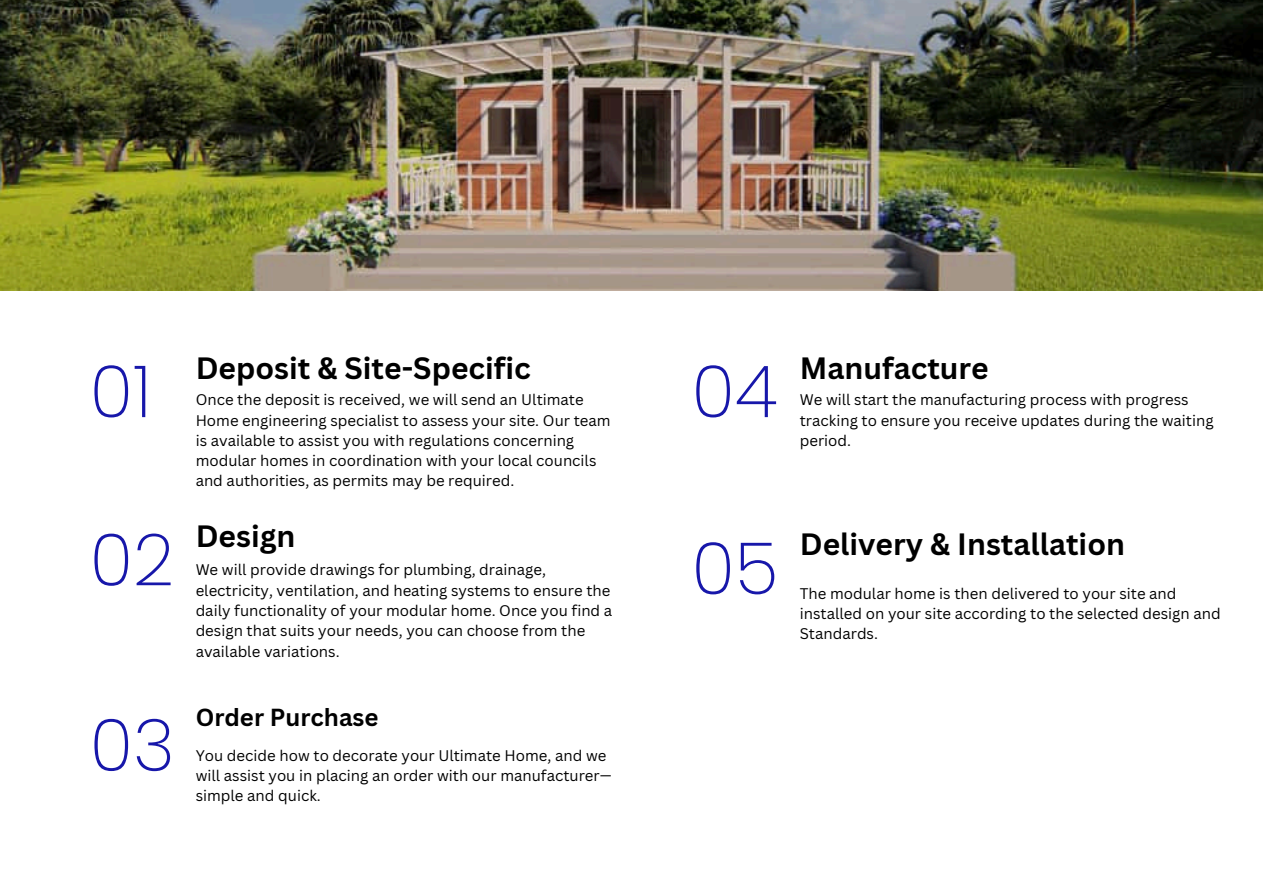
<style>
.page{position:relative;width:1263px;height:894px;background:#fff}
.page>*{position:absolute;margin:0;border:0;box-sizing:border-box;transform-origin:0 0}
.t1{font:200 72px "Poppins";color:#1717aa}
.t2{font:700 30px "Canva Sans";color:#000}
.t3{font:700 24px "Canva Sans";color:#000}
.t4{font:15px/20.2px "Canva Sans";color:#000}
</style>
<div class="page">
<img style="left:0;top:0;width:1263px;height:290px">
<p class="t1" style="left:90px;top:341px;width:63px">01</p>
<h1 class="t1" style="left:90px;top:509px;width:86px">02</h1>
<p class="t1" style="left:90px;top:694px;width:87px">03</p>
<p class="t2" style="left:196px;top:346px;width:337px">Deposit &amp; Site-Specific</p>
<p class="t4" style="left:196px;top:389px;width:416px">Once the deposit is received, we will send an Ultimate Home engineering specialist to assess your site. Our team is available to assist you with regulations concerning modular homes in coordination with your local councils and authorities, as permits may be required.</p>
<h1 class="t2" style="left:196px;top:514px;width:101px">Design</h1>
<p class="t4" style="left:196px;top:559px;width:418px">We will provide drawings for plumbing, drainage, electricity, ventilation, and heating systems to ensure the daily functionality of your modular home. Once you find a design that suits your needs, you can choose from the available variations.</p>
<p class="t3" style="left:196px;top:700px;width:184px">Order Purchase</p>
<h1 class="t4" style="left:196px;top:744px;width:417px">You decide how to decorate your Ultimate Home, and we will assist you in placing an order with our manufacturer— simple and quick.</h1>
<p class="t1" style="left:691px;top:341px;width:88px">04</p>
<p class="t2" style="left:800px;top:346px;width:191px">Manufacture</p>
<p class="t4" style="left:800px;top:389px;width:415px">We will start the manufacturing process with progress tracking to ensure you receive updates during the waiting period.</p>
<h1 class="t1" style="left:691px;top:518px;width:88px">05</h1>
<h2 class="t2" style="left:800px;top:523px;width:327px">Delivery &amp; Installation</h2>
<p class="t4" style="left:800px;top:582px;width:422px">The modular home is then delivered to your site and installed on your site according to the selected design and<br>Standards.</p>
</div>
